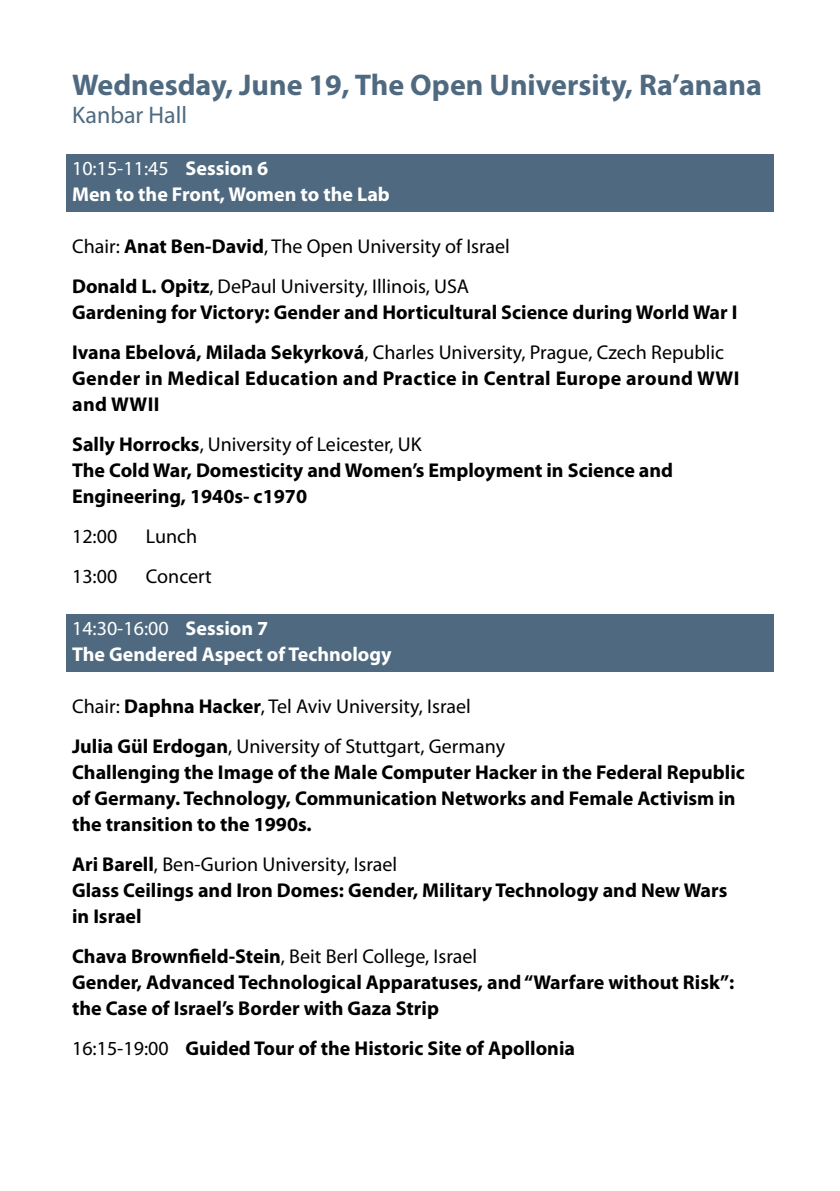
<style>
.page{position:relative;width:840px;height:1191px;background:#fff}
.page>*{position:absolute;margin:0;border:0;box-sizing:border-box;transform-origin:0 0}
.t1{font:700 30px "Myriad Pro";color:#4f6a80}
.t2{font:24px "Myriad Pro";color:#4f6a80}
.List_Paragraph{font:700 20px/26px "Myriad Pro";color:#000}
.Normal__Web{font:20px "Myriad Pro";color:#000}
.List_Paragraph-2{font:700 20px/26px "Myriad Pro";letter-spacing:.02em;color:#000}
.List_Paragraph-3{font:700 20px "Myriad Pro";color:#fff}
.List_Paragraph-4{font:20px "Myriad Pro";color:#fff}
.s1{font-weight:700}
.s2{font-weight:400}
</style>
<div class="page">
<div style="left:66px;top:154px;width:707px;height:31px;background:#4f6a80"></div>
<div style="left:66px;top:180px;width:707px;height:31px;background:#4f6a80"></div>
<div style="left:66px;top:614px;width:707px;height:31px;background:#4f6a80"></div>
<div style="left:66px;top:640px;width:707px;height:31px;background:#4f6a80"></div>
<p class="t1" style="left:72px;top:65px;width:691px">Wednesday, June 19, The Open University, Ra’anana</p>
<p class="t2" style="left:72px;top:100px;width:116px">Kanbar Hall</p>
<p class="List_Paragraph-4" style="left:72px;top:155px;width:198px">10:15-11:45 <span class="s1">Session 6</span></p>
<p class="List_Paragraph-3" style="left:72px;top:181px;width:319px">Men to the Front, Women to the Lab</p>
<p class="Normal__Web" style="left:72px;top:233px;width:439px">Chair: <span class="s1">Anat Ben-David</span>, The Open University of Israel</p>
<p class="Normal__Web" style="left:72px;top:273px;width:398px"><span class="s1">Donald L. Opitz</span>, DePaul University, Illinois, USA</p>
<p class="List_Paragraph" style="left:72px;top:298px;width:666px">Gardening for Victory: Gender and Horticultural Science during World War I</p>
<p class="Normal__Web" style="left:72px;top:339px;width:653px"><span class="s1">Ivana Ebelová, Milada Sekyrková</span>, Charles University, Prague, Czech Republic</p>
<p class="List_Paragraph-2" style="left:72px;top:364px;width:668px">Gender in Medical Education and Practice in Central Europe around WWI and WWII</p>
<p class="Normal__Web" style="left:72px;top:431px;width:351px"><span class="s1">Sally Horrocks</span>, University of Leicester, UK</p>
<p class="List_Paragraph" style="left:72px;top:456px;width:602px">The Cold War, Domesticity and Women’s Employment in Science and<br>Engineering, 1940s- c1970</p>
<p class="Normal__Web" style="left:72px;top:523px;width:47px">12:00</p>
<p class="Normal__Web" style="left:146px;top:523px;width:53px">Lunch</p>
<p class="Normal__Web" style="left:72px;top:563px;width:47px">13:00</p>
<p class="Normal__Web" style="left:146px;top:563px;width:67px">Concert</p>
<p class="List_Paragraph-4" style="left:72px;top:615px;width:198px">14:30-16:00 <span class="s1">Session 7</span></p>
<p class="List_Paragraph-3" style="left:72px;top:641px;width:321px">The Gendered Aspect of Technology</p>
<p class="Normal__Web" style="left:72px;top:693px;width:400px">Chair: <span class="s1">Daphna Hacker</span>, Tel Aviv University, Israel</p>
<p class="Normal__Web" style="left:72px;top:733px;width:434px"><span class="s1">Julia Gül Erdogan</span>, University of Stuttgart, Germany</p>
<p class="List_Paragraph" style="left:72px;top:758px;width:674px">Challenging the Image of the Male Computer Hacker in the Federal Republic of Germany. Technology, Communication Networks and Female Activism in the transition to the 1990s.</p>
<p class="Normal__Web" style="left:72px;top:851px;width:326px"><span class="s1">Ari Barell</span>, Ben-Gurion University, Israel</p>
<p class="List_Paragraph" style="left:72px;top:876px;width:656px">Glass Ceilings and Iron Domes: Gender, Military Technology and New Wars in Israel</p>
<p class="Normal__Web" style="left:72px;top:943px;width:406px"><span class="s1">Chava Brownfield-Stein</span>, Beit Berl College, Israel</p>
<p class="List_Paragraph" style="left:72px;top:968px;width:663px">Gender, Advanced Technological Apparatuses, and “Warfare without Risk”: the Case of Israel’s Border with Gaza Strip</p>
<p class="List_Paragraph" style="left:72px;top:1034px;width:504px"><span class="s2">16:15-19:00</span> Guided Tour of the Historic Site of Apollonia</p>
</div>
